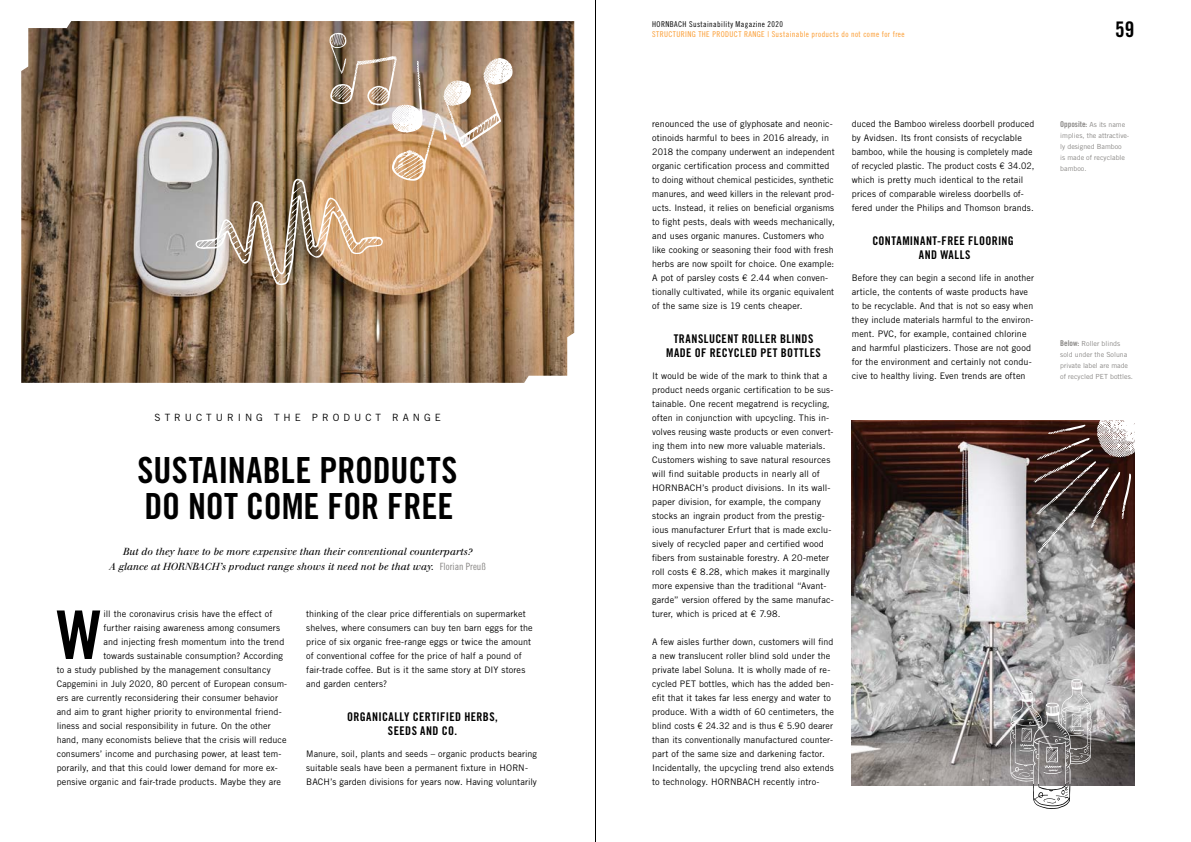
<style>
.page{position:relative;width:1191px;height:842px;background:#fff}
.page>*{position:absolute;margin:0;border:0;box-sizing:border-box;transform-origin:0 0}
.t1{font:67.2px "Trade Gothic LT Std Bd Cn 20";color:#000}
.t2{font:36px/36px "Trade Gothic LT Std Bd Cn 20";color:#000}
.t3{font:21.5px "Trade Gothic LT Std Bd Cn 20";color:#000}
.t4{font:12px/14px "Trade Gothic LT Std Bd Cn 20";letter-spacing:.035em;color:#000;text-align:center}
.t5{font:italic 10px/15px "Walbaum";color:#000;text-align:center}
.t6{font:10px "Trade Gothic LT Std";letter-spacing:.4em;color:#000}
.t7{font:9px/14px "Trade Gothic LT Std";letter-spacing:.01em;color:#000}
.t8{font:8px "Trade Gothic LT Std Cn 18";letter-spacing:.05em;color:#fb9a2d}
.t9{font:8px "Trade Gothic LT Std Cn 18";letter-spacing:.05em;color:#000}
.t10{font:8px "Trade Gothic LT Std Bd Cn 20";color:#898785}
.t11{font:7px/11px "Trade Gothic LT Std";color:#898785}
.s1{font-family:"Trade Gothic LT Std Cn 18";font-style:normal;color:#898785}
.s2{font-family:"Trade Gothic LT Std";font-size:7px}
.s3{font-family:"Trade Gothic LT Std Bd Cn 20";font-size:8px}
</style>
<div class="page">
<img style="left:21px;top:21px;width:553px;height:362px">
<img style="left:195px;top:33px;width:318px;height:252px">
<img style="left:852px;top:421px;width:282px;height:364px">
<svg style="left:1010px;top:679px;width:81px;height:130px"></svg>
<svg style="left:1033px;top:420px;width:102px;height:133px;background:#5d4b47"></svg>
<hr style="left:595px;top:0;width:1px;height:842px;background:#000">
<p class="t6" style="left:155px;top:412px;width:288px">STRUCTURING THE PRODUCT RANGE</p>
<h2 class="t2" style="left:137px;top:452px;width:321px">SUSTAINABLE PRODUCTS<br>DO NOT COME FOR FREE</h2>
<p class="t5" style="left:110px;top:544px;width:377px">But do they have to be more expensive than their conventional counterparts?<br>A glance at HORNBACH’s product range shows it need not be that way. <span class="s1">Florian Preuß</span></p>
<h1 class="t1" style="left:57px;top:594px;width:46px">W</h1>
<p class="t7" style="left:104px;top:607px;width:170px">ill the coronavirus crisis have the effect of</p>
<p class="t7" style="left:104px;top:621px;width:178px">further raising awareness among consumers</p>
<p class="t7" style="left:104px;top:635px;width:182px">and injecting fresh momentum into the trend</p>
<p class="t7" style="left:104px;top:649px;width:181px">towards sustainable consumption? According</p>
<p class="t7" style="left:57px;top:663px;width:215px">to a study published by the management consultancy</p>
<p class="t7" style="left:57px;top:677px;width:232px">Capgemini in July 2020, 80 percent of European consum-</p>
<p class="t7" style="left:57px;top:691px;width:223px">ers are currently reconsidering their consumer behavior</p>
<p class="t7" style="left:57px;top:705px;width:226px">and aim to grant higher priority to environmental friend-</p>
<p class="t7" style="left:57px;top:719px;width:215px">liness and social responsibility in future. On the other</p>
<p class="t7" style="left:57px;top:733px;width:231px">hand, many economists believe that the crisis will reduce</p>
<p class="t7" style="left:57px;top:747px;width:226px">consumers’ income and purchasing power, at least tem-</p>
<p class="t7" style="left:57px;top:761px;width:223px">porarily, and that this could lower demand for more ex-</p>
<p class="t7" style="left:57px;top:775px;width:226px">pensive organic and fair-trade products. Maybe they are</p>
<p class="t7" style="left:306px;top:607px;width:228px">thinking of the clear price differentials on supermarket shelves, where consumers can buy ten barn eggs for the price of six organic free-range eggs or twice the amount of conventional coffee for the price of half a pound of fair-trade coffee. But is it the same story at DIY stores and garden centers?</p>
<h3 class="t4" style="left:347px;top:709px;width:152px">ORGANICALLY CERTIFIED HERBS,<br>SEEDS AND CO.</h3>
<p class="t7" style="left:306px;top:747px;width:232px">Manure, soil, plants and seeds – organic products bearing suitable seals have been a permanent fixture in HORN-<br>BACH’s garden divisions for years now. Having voluntarily</p>
<p class="t9" style="left:652px;top:19px;width:132px">HORNBACH Sustainability Magazine 2020</p>
<p class="t8" style="left:652px;top:29px;width:254px">STRUCTURING THE PRODUCT RANGE | Sustainable products do not come for free</p>
<h3 class="t3" style="left:1115px;top:16px;width:21px">59</h3>
<p class="t7" style="left:652px;top:117px;width:184px">renounced the use of glyphosate and neonic&shy;otinoids harmful to bees in 2016 already, in 2018 the company underwent an independent organic certification process and committed to doing without chemical pesticides, synthetic manures, and weed killers in the relevant prod&shy;ucts. Instead, it relies on beneficial organisms to fight pests, deals with weeds mechanically, and uses organic manures. Customers who like cooking or seasoning their food with fresh herbs are now spoilt for choice. One example:<br>A pot of parsley costs € 2.44 when conven&shy;tionally cultivated, while its organic equivalent of the same size is 19 cents cheaper.</p>
<h3 class="t4" style="left:666px;top:331px;width:156px">TRANSLUCENT ROLLER BLINDS<br>MADE OF RECYCLED PET BOTTLES</h3>
<p class="t7" style="left:652px;top:369px;width:183px">It would be wide of the mark to think that a product needs organic certification to be sus&shy;tainable. One recent megatrend is recycling, often in conjunction with upcycling. This in&shy;volves reusing waste products or even convert&shy;ing them into new more valuable materials.<br>Customers wishing to save natural resources will find suitable products in nearly all of HORNBACH’s product divisions. In its wall&shy;paper division, for example, the company stocks an ingrain product from the prestig&shy;ious manufacturer Erfurt that is made exclu&shy;sively of recycled paper and certified wood fibers from sustainable forestry. A 20-meter roll costs € 8.28, which makes it marginally more expensive than the traditional “Avant&shy;garde” version offered by the same manufac&shy;turer, which is priced at € 7.98.</p>
<p class="t7" style="left:652px;top:635px;width:183px">A few aisles further down, customers will find a new translucent roller blind sold under the private label Soluna. It is wholly made of re&shy;cycled PET bottles, which has the added ben&shy;efit that it takes far less energy and water to produce. With a width of 60 centimeters, the blind costs € 24.32 and is thus € 5.90 dearer than its conventionally manufactured counter&shy;part of the same size and darkening factor.<br>Incidentally, the upcycling trend also extends to technology. HORNBACH recently intro-</p>
<p class="t7" style="left:852px;top:117px;width:184px">duced the Bamboo wireless doorbell produced by Avidsen. Its front consists of recyclable bamboo, while the housing is completely made of recycled plastic. The product costs € 34.02, which is pretty much identical to the retail prices of comparable wireless doorbells of&shy;fered under the Philips and Thomson brands.</p>
<h3 class="t4" style="left:872px;top:233px;width:143px">CONTAMINANT-FREE FLOORING<br>AND WALLS</h3>
<p class="t7" style="left:852px;top:271px;width:184px">Before they can begin a second life in another article, the contents of waste products have to be recyclable. And that is not so easy when they include materials harmful to the environ&shy;ment. PVC, for example, contained chlorine and harmful plasticizers. Those are not good for the environment and certainly not condu&shy;cive to healthy living. Even trends are often</p>
<p class="t10" style="left:1060px;top:119px;width:66px">Opposite: <span class="s2">As its name</span></p>
<p class="t11" style="left:1060px;top:130px;width:71px">implies, the attractive&shy;ly designed Bamboo<br>is made of recyclable bamboo.</p>
<p class="t11" style="left:1060px;top:338px;width:74px"><span class="s3">Below:</span> Roller blinds sold under the Soluna private label are made of recycled PET bottles.</p>
</div>
